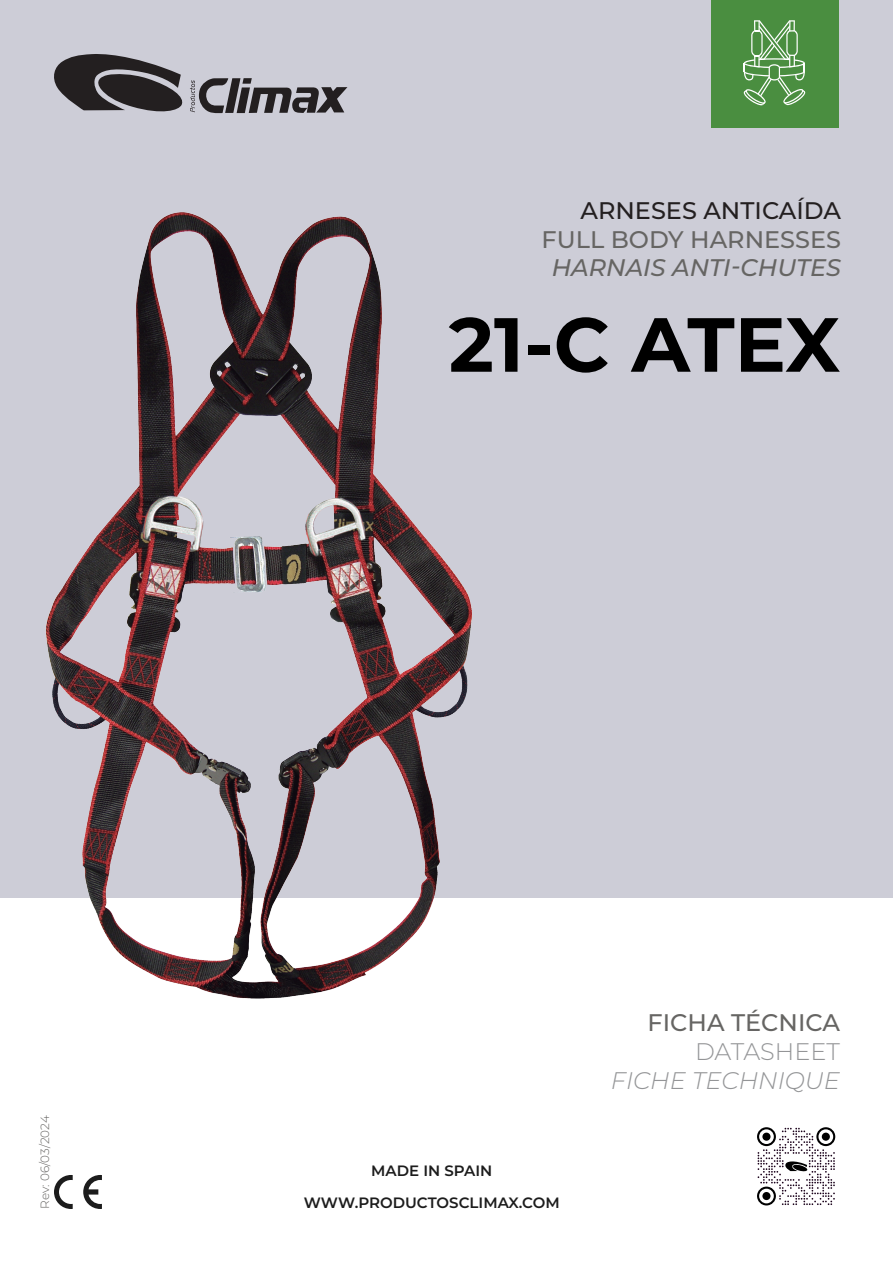
<style>
.page{position:relative;width:893px;height:1263px;background:#fff}
.page>*{position:absolute;margin:0;border:0;box-sizing:border-box;transform-origin:0 0}
.titulo_Grande{font:700 76.5px "Montserrat";letter-spacing:-.005em;color:#000}
._2_Subtitulo{font:italic 500 24px "Montserrat";color:#666563}
._2_Subtitulo-2{font:500 24px "Montserrat";color:#666563}
._2_Subtitulo-3{font:500 24px "Montserrat";color:#231f20}
.SUBTITULO{font:italic 300 24px "Montserrat";color:#949597}
.SUBTITULO-2{font:500 24px "Montserrat";color:#666563}
.SUBTITULO-3{font:300 24px "Montserrat";color:#949597}
.t1{font:600 15px "Montserrat";color:#1c1c1c}
.t2{font:300 12px "Montserrat";letter-spacing:-.005em;color:#666563}
</style>
<div class="page">
<div style="left:0;top:0;width:893px;height:897px;background:#cdcdd7"></div>
<svg style="left:54px;top:54px;width:293px;height:60px"></svg>
<img style="left:35px;top:212px;width:457px;height:787px">
<svg style="left:54px;top:1175px;width:19px;height:34px"></svg>
<svg style="left:83px;top:1175px;width:19px;height:34px"></svg>
<div style="left:711px;top:0;width:128px;height:128px;background:#4a8e40"></div>
<svg style="left:744px;top:20px;width:61px;height:85px"></svg>
<svg style="left:757px;top:1127px;width:78px;height:78px"></svg>
<p class="_2_Subtitulo-3" style="left:580px;top:194px;width:262px">ARNESES ANTICAÍDA</p>
<p class="_2_Subtitulo-2" style="left:542px;top:222px;width:301px">FULL BODY HARNESSES</p>
<p class="_2_Subtitulo" style="left:552px;top:251px;width:291px">HARNAIS ANTI-CHUTES</p>
<p class="titulo_Grande" style="left:449px;top:289px;width:393px">21-C ATEX</p>
<p class="t2" style="left:37px;top:1209px;width:95px;rotate:-90deg">Rev: 06/03/2024</p>
<p class="t1" style="left:371px;top:1160px;width:123px">MADE IN SPAIN</p>
<p class="t1" style="left:304px;top:1192px;width:257px">WWW.PRODUCTOSCLIMAX.COM</p>
<p class="SUBTITULO-2" style="left:648px;top:1006px;width:194px">FICHA TÉCNICA</p>
<p class="SUBTITULO-3" style="left:695px;top:1035px;width:147px">DATASHEET</p>
<p class="SUBTITULO" style="left:611px;top:1064px;width:231px">FICHE TECHNIQUE</p>
</div>
